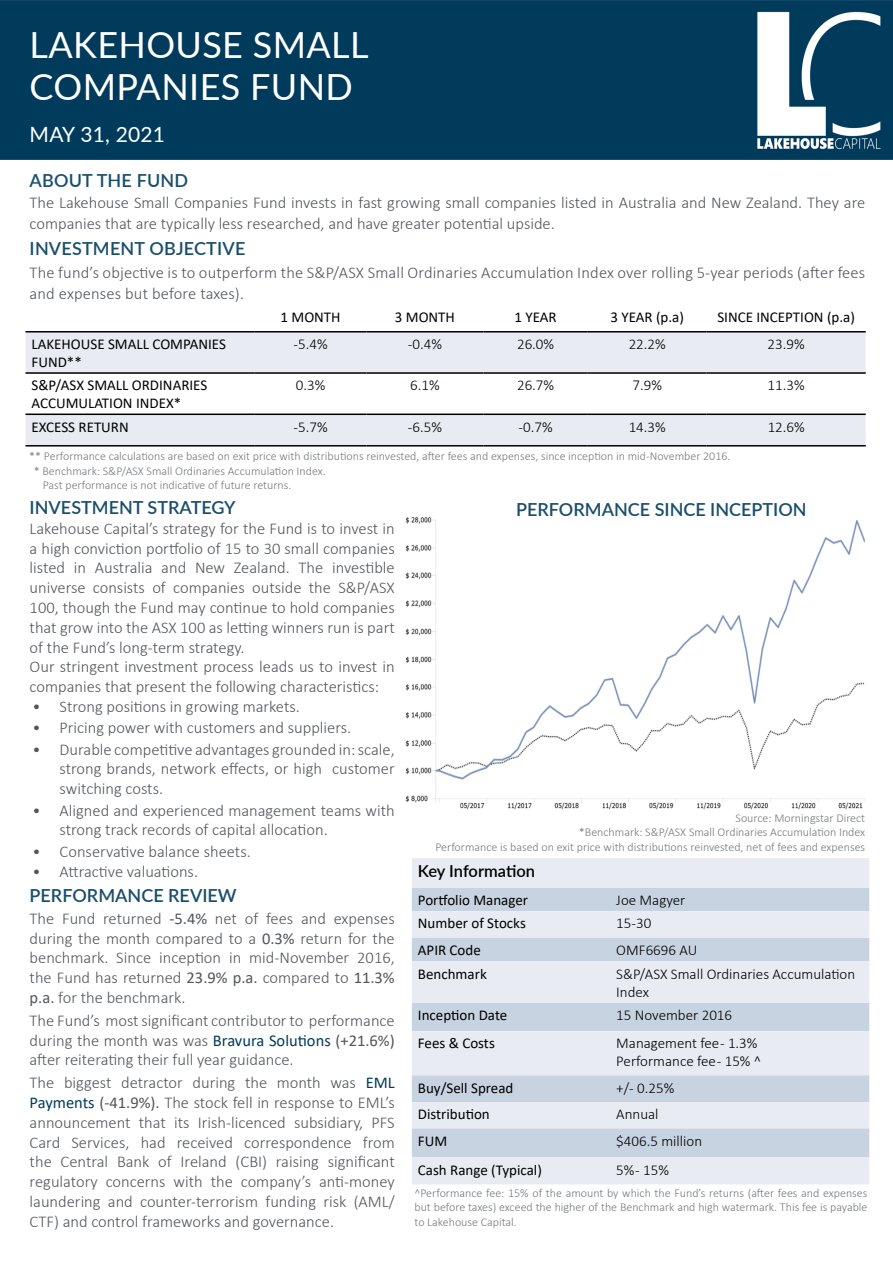
<style>
.page{position:relative;width:893px;height:1263px;background:#fff}
.page>*{position:absolute;margin:0;border:0;box-sizing:border-box;transform-origin:0 0}
.t1{font:36px/42px "Lato";letter-spacing:.01em;color:#fff}
.t2{font:21px "Lato";letter-spacing:.01em;color:#fff}
.t3{font:600 18px "Lato";color:#1a4f6c}
.t4{font:300 16.5px/19.8px "Calibri";color:#53565a}
.t5{font:600 16.5px "Lato";letter-spacing:-.005em;color:#000}
.t6{font:15px/18px "Calibri";color:#000}
.t7{font:300 15px/18px "Calibri";color:#000}
.t8{font:300 12px/14.4px "Calibri";color:#75787b;text-align:justify}
.s1{font-weight:400}
.s2{font-weight:400;color:#003b5c}
</style>
<div class="page">
<div style="left:0;top:0;width:893px;height:160px;background:#003b5c"></div>
<svg style="left:26px;top:332px;width:840px;height:113px;fill:#e8ecf2"></svg>
<hr style="left:26px;top:331px;width:229px;height:1px;background:#000">
<hr style="left:255px;top:331px;width:111px;height:1px;background:#000">
<hr style="left:366px;top:331px;width:117px;height:1px;background:#000">
<hr style="left:483px;top:331px;width:105px;height:1px;background:#000">
<hr style="left:588px;top:331px;width:119px;height:1px;background:#000">
<hr style="left:707px;top:331px;width:159px;height:1px;background:#000">
<hr style="left:26px;top:372px;width:229px;height:2px;background:#000">
<hr style="left:255px;top:372px;width:111px;height:2px;background:#000">
<hr style="left:366px;top:372px;width:117px;height:2px;background:#000">
<hr style="left:483px;top:372px;width:105px;height:2px;background:#000">
<hr style="left:588px;top:372px;width:119px;height:2px;background:#000">
<hr style="left:707px;top:372px;width:159px;height:2px;background:#000">
<hr style="left:26px;top:413px;width:229px;height:2px;background:#000">
<hr style="left:255px;top:413px;width:111px;height:2px;background:#000">
<hr style="left:366px;top:413px;width:117px;height:2px;background:#000">
<hr style="left:483px;top:413px;width:105px;height:2px;background:#000">
<hr style="left:588px;top:413px;width:119px;height:2px;background:#000">
<hr style="left:707px;top:413px;width:159px;height:2px;background:#000">
<hr style="left:26px;top:445px;width:229px;height:1px;background:#000">
<hr style="left:255px;top:445px;width:111px;height:1px;background:#000">
<hr style="left:366px;top:445px;width:117px;height:1px;background:#000">
<hr style="left:483px;top:445px;width:105px;height:1px;background:#000">
<hr style="left:588px;top:445px;width:119px;height:1px;background:#000">
<hr style="left:707px;top:445px;width:159px;height:1px;background:#000">
<div style="left:412px;top:858px;width:457px;height:30px;background:#e8ecf2"></div>
<div style="left:412px;top:888px;width:457px;height:23px;background:#c8d3e2"></div>
<svg style="left:412px;top:911px;width:457px;height:273px;background:#dbe2eb"></svg>
<img style="left:754px;top:11px;width:128px;height:138px">
<img style="left:405px;top:517px;width:461px;height:293px">
<h1 class="t1" style="left:30px;top:23px;width:340px">LAKEHOUSE SMALL<br>COMPANIES FUND</h1>
<p class="t2" style="left:30px;top:120px;width:137px">MAY 31, 2021</p>
<p class="t3" style="left:30px;top:167px;width:160px">ABOUT THE FUND</p>
<p class="t4" style="left:30px;top:192px;width:837px;line-height:21px">The Lakehouse Small Companies Fund invests in fast growing small companies listed in Australia and New Zealand. They are companies that are typically less researched, and have greater potential upside.</p>
<p class="t3" style="left:30px;top:236px;width:217px">INVESTMENT OBJECTIVE</p>
<p class="t4" style="left:30px;top:262px;width:837px;line-height:21px">The fund’s objective is to outperform the S&amp;P/ASX Small Ordinaries Accumulation Index over rolling 5-year periods (after fees and expenses but before taxes).</p>
<p class="t6" style="left:281px;top:308px;width:62px">1 MONTH</p>
<p class="t6" style="left:395px;top:308px;width:62px">3 MONTH</p>
<p class="t6" style="left:514px;top:308px;width:44px">1 YEAR</p>
<p class="t6" style="left:610px;top:308px;width:75px">3 YEAR (p.a)</p>
<p class="t6" style="left:717px;top:308px;width:139px">SINCE INCEPTION (p.a)</p>
<p class="t6" style="left:31px;top:335px;width:196px">LAKEHOUSE SMALL COMPANIES<br>FUND**</p>
<p class="t7" style="left:294px;top:335px;width:36px">-5.4%</p>
<p class="t7" style="left:408px;top:335px;width:36px">-0.4%</p>
<p class="t7" style="left:517px;top:335px;width:39px">26.0%</p>
<p class="t7" style="left:629px;top:335px;width:39px">22.2%</p>
<p class="t7" style="left:768px;top:335px;width:39px">23.9%</p>
<p class="t6" style="left:32px;top:376px;width:177px">S&amp;P/ASX SMALL ORDINARIES<br>ACCUMULATION INDEX*</p>
<p class="t7" style="left:296px;top:376px;width:31px">0.3%</p>
<p class="t7" style="left:410px;top:376px;width:31px">6.1%</p>
<p class="t7" style="left:517px;top:376px;width:39px">26.7%</p>
<p class="t7" style="left:632px;top:376px;width:31px">7.9%</p>
<p class="t7" style="left:768px;top:376px;width:39px">11.3%</p>
<p class="t6" style="left:32px;top:417px;width:99px">EXCESS RETURN</p>
<p class="t7" style="left:294px;top:417px;width:36px">-5.7%</p>
<p class="t7" style="left:408px;top:417px;width:36px">-6.5%</p>
<p class="t7" style="left:519px;top:417px;width:36px">-0.7%</p>
<p class="t7" style="left:629px;top:417px;width:39px">14.3%</p>
<p class="t7" style="left:768px;top:417px;width:39px">12.6%</p>
<p class="t8" style="left:29px;top:449px;width:703px">** Performance calculations are based on exit price with distributions reinvested, after fees and expenses, since inception in mid-November 2016.</p>
<p class="t8" style="left:34px;top:463px;width:293px">* Benchmark: S&amp;P/ASX Small Ordinaries Accumulation Index.</p>
<p class="t8" style="left:43px;top:478px;width:250px">Past performance is not indicative of future returns.</p>
<p class="t3" style="left:30px;top:494px;width:208px">INVESTMENT STRATEGY</p>
<p class="t3" style="left:516px;top:496px;width:292px">PERFORMANCE SINCE INCEPTION</p>
<p class="t4" style="left:30px;top:518px;width:367px">Lakehouse Capital’s strategy for the Fund is to invest in a high conviction portfolio of 15 to 30 small companies listed in Australia and New Zealand. The investible universe consists of companies outside the S&amp;P/ASX 100, though the Fund may continue to hold companies that grow into the ASX 100 as letting winners run is part of the Fund’s long-term strategy.<br>Our stringent investment process leads us to invest in companies that present the following characteristics:</p>
<p class="t4" style="left:33px;top:696px;width:269px">• Strong positions in growing markets.</p>
<p class="t4" style="left:33px;top:718px;width:320px">• Pricing power with customers and suppliers.</p>
<p class="t4" style="left:60px;top:739px;width:337px;text-align:justify;text-indent:-27px">• Durable competitive advantages grounded in: scale, strong brands, network effects, or high customer switching costs.</p>
<p class="t4" style="left:60px;top:800px;width:337px;text-indent:-27px">• Aligned and experienced management teams with strong track records of capital allocation.</p>
<p class="t4" style="left:33px;top:841px;width:220px">• Conservative balance sheets.</p>
<p class="t4" style="left:33px;top:861px;width:167px">• Attractive valuations.</p>
<p class="t8" style="left:435px;top:810px;width:431px;text-align:right">Source: Morningstar Direct<br>*Benchmark: S&amp;P/ASX Small Ordinaries Accumulation Index<br>Performance is based on exit price with distributions reinvested, net of fees and expenses</p>
<p class="t5" style="left:418px;top:859px;width:119px">Key Information</p>
<p class="t6" style="left:418px;top:891px;width:112px">Portfolio Manager</p>
<p class="t7" style="left:616px;top:891px;width:71px">Joe Magyer</p>
<p class="t6" style="left:418px;top:914px;width:109px">Number of Stocks</p>
<p class="t7" style="left:616px;top:914px;width:37px">15-30</p>
<p class="t6" style="left:418px;top:940px;width:64px">APIR Code</p>
<p class="t7" style="left:616px;top:941px;width:82px">OMF6696 AU</p>
<p class="t6" style="left:418px;top:964px;width:70px">Benchmark</p>
<p class="t7" style="left:616px;top:964px;width:240px">S&amp;P/ASX Small Ordinaries Accumulation<br>Index</p>
<p class="t6" style="left:418px;top:1005px;width:91px">Inception Date</p>
<p class="t7" style="left:616px;top:1006px;width:117px">15 November 2016</p>
<p class="t6" style="left:418px;top:1034px;width:78px">Fees &amp; Costs</p>
<p class="t7" style="left:616px;top:1034px;width:147px">Management fee - 1.3%<br>Performance fee - 15% ^</p>
<p class="t6" style="left:418px;top:1078px;width:97px">Buy/Sell Spread</p>
<p class="t7" style="left:616px;top:1078px;width:59px">+/- 0.25%</p>
<p class="t6" style="left:418px;top:1105px;width:73px">Distribution</p>
<p class="t7" style="left:616px;top:1105px;width:44px">Annual</p>
<p class="t6" style="left:418px;top:1131px;width:31px">FUM</p>
<p class="t7" style="left:616px;top:1131px;width:87px">$406.5 million</p>
<p class="t6" style="left:418px;top:1160px;width:125px">Cash Range (Typical)</p>
<p class="t7" style="left:616px;top:1160px;width:54px">5% - 15%</p>
<p class="t3" style="left:30px;top:883px;width:209px">PERFORMANCE REVIEW</p>
<p class="t4" style="left:30px;top:908px;width:367px;text-align:justify">The Fund returned <span class="s1">-5.4%</span> net of fees and expenses during the month compared to a <span class="s1">0.3%</span> return for the benchmark. Since inception in mid-November 2016, the Fund has returned <span class="s1">23.9% p.a.</span> compared to <span class="s1">11.3% p.a.</span> for the benchmark.</p>
<p class="t4" style="left:30px;top:1010px;width:367px;text-align:justify">The Fund’s most significant contributor to performance during the month was was <span class="s2">Bravura Solutions</span> <span class="s1">(+21.6%) </span>after reiterating their full year guidance.</p>
<p class="t4" style="left:30px;top:1072px;width:367px;text-align:justify">The biggest detractor during the month was <span class="s2">EML Payments</span> <span class="s1">(-41.9%).</span> The stock fell in response to EML’s announcement that its Irish-licenced subsidiary, PFS Card Services, had received correspondence from the Central Bank of Ireland (CBI) raising significant regulatory concerns with the company’s anti-money laundering and counter-terrorism funding risk (AML/ CTF) and control frameworks and governance.</p>
<p class="t8" style="left:414px;top:1185px;width:454px">^Performance fee: 15% of the amount by which the Fund’s returns (after fees and expenses but before taxes) exceed the higher of the Benchmark and high watermark. This fee is payable to Lakehouse Capital.</p>
</div>
